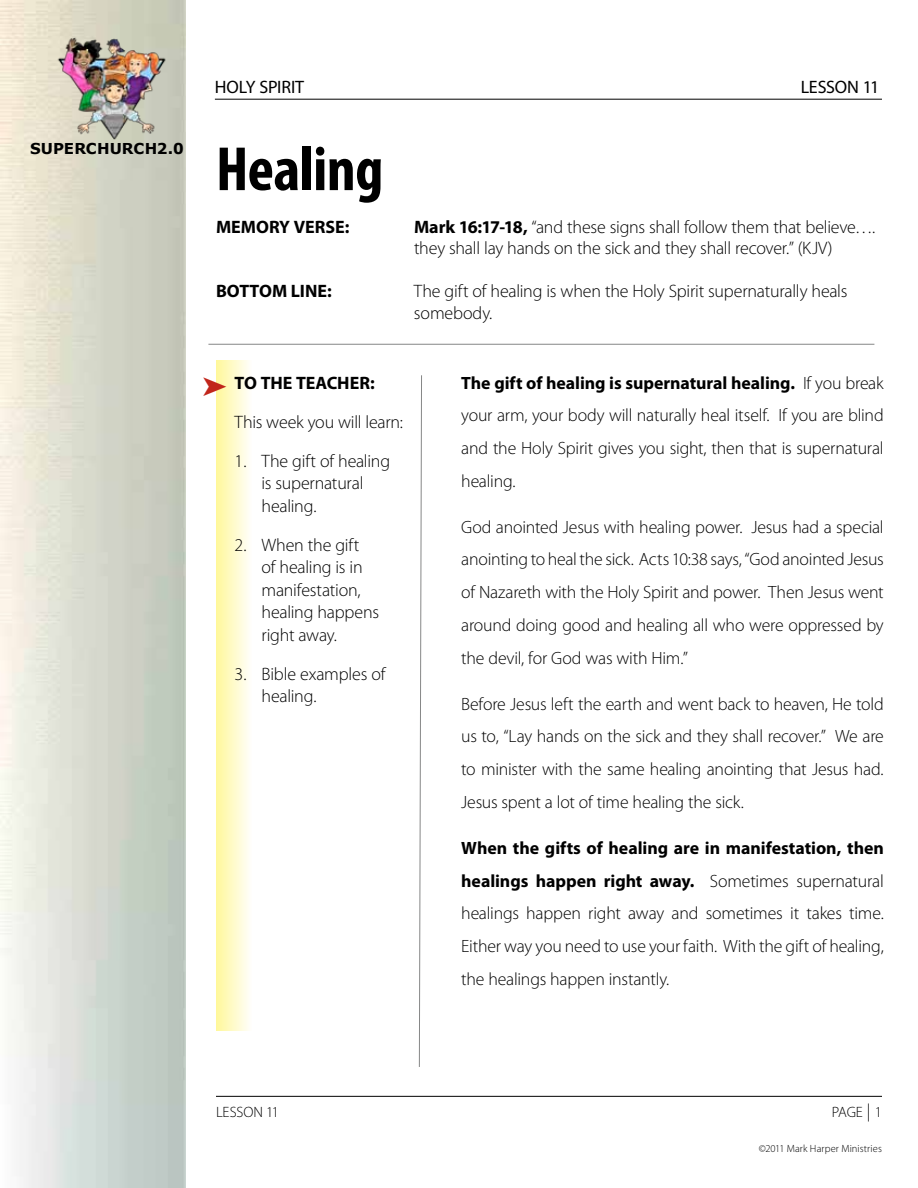
<style>
.page{position:relative;width:918px;height:1188px;background:#fff}
.page>*{position:absolute;margin:0;border:0;box-sizing:border-box;transform-origin:0 0}
.t1{font:700 condensed 63px "Myriad Pro";letter-spacing:-.01em;color:#000}
.t2{font:300 18px/22.5px "Myriad Pro";letter-spacing:-.015em;color:#000}
.t3{font:700 18px "Myriad Pro";color:#000}
.t4{font:18px "Myriad Pro";letter-spacing:-.01em;color:#000}
.t5{font:300 17.85px/32.7px "Myriad Pro";letter-spacing:-.01em;color:#000;text-align:justify}
.t6{font:300 15px "Myriad Pro";letter-spacing:-.005em;color:#000}
.t7{font:700 15px "Verdana";letter-spacing:.005em;color:#000}
.t8{font:300 10.5px "Myriad Pro";letter-spacing:.01em;color:#000}
.s1{font-weight:700}
.s2{color:#c1261b}
.s3{font-size:18px}
</style>
<div class="page">
<hr style="left:216px;top:1096px;width:666px;height:1px;background:#000">
<hr style="left:215px;top:99px;width:667px;height:1px;background:#000">
<img style="left:36px;top:36px;width:150px;height:104px">
<svg style="left:216px;top:360px;width:33px;height:671px"></svg>
<hr style="left:208px;top:344px;width:666px;height:1px;background:#868787">
<svg style="left:419px;top:375px;width:3px;height:692px"></svg>
<p class="t7" style="left:30px;top:139px;width:155px">SUPERCHURCH2.0</p>
<p class="t4" style="left:215px;top:76px;width:91px">HOLY SPIRIT</p>
<p class="t4" style="left:801px;top:76px;width:80px">LESSON 11</p>
<h1 class="t1" style="left:216px;top:130px;width:169px">Healing</h1>
<p class="t3" style="left:216px;top:215px;width:135px">MEMORY VERSE:</p>
<p class="t2" style="left:414px;top:216px;width:463px;line-height:21.6px"><span class="s1">Mark 16:17-18,</span> “and these signs shall follow them that believe…. they shall lay hands on the sick and they shall recover.” (KJV)</p>
<p class="t3" style="left:216px;top:280px;width:24px">Bottom</p>
<p class="t3" style="left:291px;top:280px;width:42px">Line:</p>
<p class="t2" style="left:414px;top:280px;width:435px;line-height:21.6px">The gift of healing is when the Holy Spirit supernaturally heals somebody.</p>
<p class="t2" style="left:235px;top:363px;width:170px;line-height:39px;text-indent:-32px"><span class="s2">➤</span> <span class="s1">TO THE TEACHER:<br></span>This week you will learn:</p>
<p class="t2" style="left:262px;top:449px;width:130px;text-indent:-27px">1. The gift of healing is supernatural healing.</p>
<p class="t2" style="left:262px;top:533px;width:119px;text-indent:-27px">2. When the gift<br>of healing is in manifestation, healing happens right away.</p>
<p class="t2" style="left:262px;top:662px;width:125px;text-indent:-27px">3. Bible examples of healing.</p>
<p class="t5" style="left:461px;top:366px;width:424px"><span class="s1">The gift of healing is supernatural healing.</span> If you break your arm, your body will naturally heal itself. If you are blind and the Holy Spirit gives you sight, then that is supernatural healing.</p>
<p class="t5" style="left:461px;top:510px;width:424px">God anointed Jesus with healing power. Jesus had a special anointing to heal the sick. Acts 10:38 says, “God anointed Jesus of Nazareth with the Holy Spirit and power. Then Jesus went around doing good and healing all who were oppressed by the devil, for God was with Him.”</p>
<p class="t5" style="left:461px;top:687px;width:424px">Before Jesus left the earth and went back to heaven, He told us to, “Lay hands on the sick and they shall recover.” We are to minister with the same healing anointing that Jesus had.<br>Jesus spent a lot of time healing the sick.</p>
<p class="t5" style="left:461px;top:831px;width:424px"><span class="s1">When the gifts of healing are in manifestation, then healings happen right away.</span> Sometimes supernatural healings happen right away and sometimes it takes time.<br>Either way you need to use your faith. With the gift of healing, the healings happen instantly.</p>
<p class="t6" style="left:216px;top:1103px;width:65px">LESSON 11</p>
<p class="t6" style="left:832px;top:1103px;width:52px">PAGE <span class="s3">|</span> 1</p>
<p class="t8" style="left:759px;top:1142px;width:125px">©2011 Mark Harper Ministries</p>
</div>
